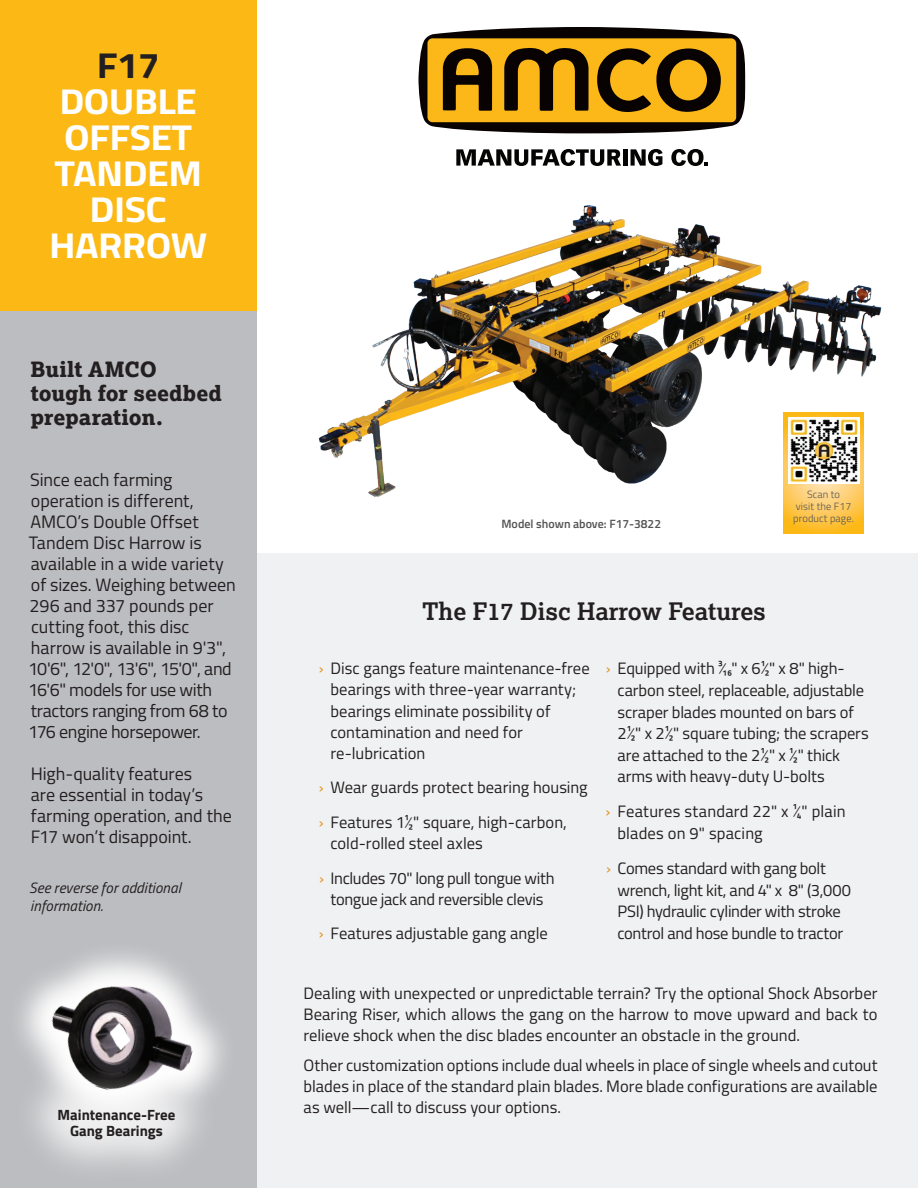
<style>
.page{position:relative;width:918px;height:1188px;background:#fff}
.page>*{position:absolute;margin:0;border:0;box-sizing:border-box;transform-origin:0 0}
.Product_Headline{font:700 36px/36px "Titillium Web";letter-spacing:-.015em;color:#fff;text-align:center;scale:1.09 1}
.Subhead{font:700 24px "Lexia";color:#231f20}
.Subhead-2{font:800 21px/24px "Lexia";letter-spacing:-.005em;color:#231f20}
.Subhead-3{font:18px/21px "Titillium Web";letter-spacing:-.005em;color:#231f20}
.Body_text{font:16.5px/21.6px "Titillium Web";color:#231f20}
.Body_text-2{font:16.5px/21.6px "Titillium Web";letter-spacing:-.02em;color:#231f20;text-align:center}
.Subhead-4{font:italic 15px/18px "Titillium Web";letter-spacing:.005em;color:#231f20}
.t1{font:700 14.85px "Titillium Web";color:#231f20}
.t2{font:600 12px "Titillium Web";color:#535355}
.small_disclaimer{font:300 10.5px/12px "Titillium Web";letter-spacing:.01em;color:#535355;text-align:center}
.s1{color:#231f20}
.s2{color:#e19325}
</style>
<div class="page">
<img style="left:318px;top:133px;width:564px;height:364px">
<svg style="left:456px;top:149px;width:165px;height:17px"></svg>
<hr style="left:623px;top:149px;width:4px;height:17px;background:#040503">
<svg style="left:631px;top:149px;width:32px;height:17px"></svg>
<svg style="left:671px;top:149px;width:37px;height:17px"></svg>
<svg style="left:418px;top:27px;width:327px;height:106px;background:#906c1b"></svg>
<div style="left:0;top:554px;width:918px;height:634px;background:#f0f1f2"></div>
<div style="left:0;top:0;width:256px;height:1188px;background:#bcbdc0"></div>
<div style="left:0;top:0;width:256px;height:310px;background:#fcb814"></div>
<svg style="left:20px;top:954px;width:204px;height:116px"></svg>
<img style="left:38px;top:967px;width:159px;height:97px">
<div style="left:13px;top:1064px;width:207px;height:121px;background:#fff;opacity:.75"></div>
<svg style="left:783px;top:413px;width:81px;height:121px;background:#fdc752"></svg>
<img style="left:789px;top:417px;width:70px;height:67px">
<p class="Product_Headline" style="left:49px;top:45px;width:146px"><span class="s1">F17<br></span>DOUBLE<br>OFFSET<br>TANDEM<br>DISC<br>HARROW</p>
<p class="Subhead-2" style="left:30px;top:357px;width:193px">Built AMCO tough for seedbed preparation.</p>
<p class="Subhead-3" style="left:28px;top:468px;width:209px">Since each farming operation is different,<br>AMCO’s Double Offset<br>Tandem Disc Harrow is available in a wide variety of sizes. Weighing between<br>296 and 337 pounds per cutting foot, this disc harrow is available in 9'3",<br>10'6", 12'0", 13'6", 15'0", and<br>16'6" models for use with tractors ranging from 68 to<br>176 engine horsepower.</p>
<p class="Subhead-3" style="left:31px;top:763px;width:203px">High-quality features<br>are essential in today’s farming operation, and the<br>F17 won’t disappoint.</p>
<p class="Subhead-4" style="left:29px;top:878px;width:153px">See reverse for additional information.</p>
<p class="t1" style="left:58px;top:1104px;width:119px">Maintenance-Free</p>
<p class="t1" style="left:70px;top:1120px;width:94px">Gang Bearings</p>
<p class="t2" style="left:502px;top:515px;width:161px">Model shown above: F17-3822</p>
<p class="small_disclaimer" style="left:793px;top:488px;width:62px">Scan to<br>visit the F17 product page.</p>
<p class="Subhead" style="left:422px;top:596px;width:345px">The F17 Disc Harrow Features</p>
<p class="Body_text" style="left:330px;top:657px;width:261px;line-height:21.1px;text-indent:-12px"><span class="s2">›</span> Disc gangs feature maintenance-free bearings with three-year warranty; bearings eliminate possibility of contamination and need for re-lubrication</p>
<p class="Body_text" style="left:319px;top:776px;width:270px"><span class="s2">›</span> Wear guards protect bearing housing</p>
<p class="Body_text" style="left:330px;top:811px;width:238px;line-height:21.1px;text-indent:-12px"><span class="s2">›</span> Features 1½" square, high-carbon, cold-rolled steel axles</p>
<p class="Body_text-2" style="left:319px;top:866px;width:237px;line-height:21.1px"><span class="s2">›</span> Includes 70" long pull tongue with tongue jack and reversible clevis</p>
<p class="Body_text" style="left:319px;top:922px;width:231px"><span class="s2">›</span> Features adjustable gang angle</p>
<p class="Body_text" style="left:617px;top:657px;width:253px;text-indent:-12px"><span class="s2">›</span> Equipped with ³/16" x 6½" x 8" high&shy;carbon steel, replaceable, adjustable scraper blades mounted on bars of 2½" x 2½" square tubing; the scrapers are attached to the 2½" x ½" thick arms with heavy-duty U-bolts</p>
<p class="Body_text" style="left:617px;top:800px;width:230px;text-indent:-12px"><span class="s2">›</span> Features standard 22" x ¼" plain blades on 9" spacing</p>
<p class="Body_text-2" style="left:617px;top:857px;width:235px;text-align:left;text-indent:-11px"><span class="s2">›</span> Comes standard with gang bolt wrench, light kit, and 4" x 8" (3,000<br>PSI) hydraulic cylinder with stroke control and hose bundle to tractor</p>
<p class="Body_text" style="left:303px;top:982px;width:576px;line-height:21px;text-align:justify">Dealing with unexpected or unpredictable terrain? Try the optional Shock Absorber Bearing Riser, which allows the gang on the harrow to move upward and back to relieve shock when the disc blades encounter an obstacle in the ground.</p>
<p class="Body_text" style="left:303px;top:1054px;width:576px;line-height:21px;text-align:justify">Other customization options include dual wheels in place of single wheels and cutout blades in place of the standard plain blades. More blade configurations are available as well—call to discuss your options.</p>
</div>
